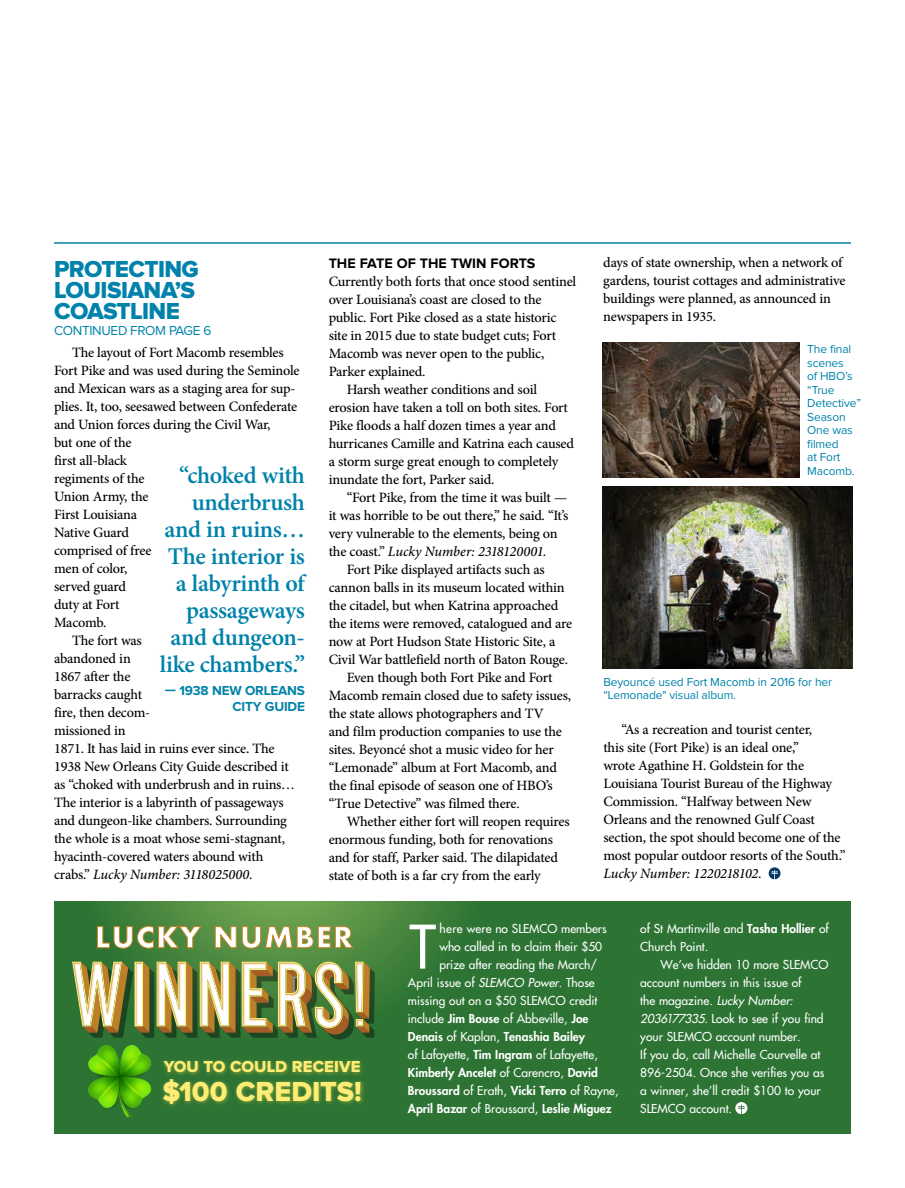
<style>
.page{position:relative;width:905px;height:1188px;background:#fff}
.page>*{position:absolute;margin:0;border:0;box-sizing:border-box;transform-origin:0 0}
.t1{font:66px "Proxima Nova Cond";color:#fff}
.t2{font:28.5px "Proxima Nova Extrabld";color:#feed75}
.t3{font:600 24px/27px "Minion Pro";letter-spacing:-.015em;color:#0082aa;text-align:right}
.t4{font:24px/21px "Proxima Nova Extrabld";letter-spacing:-.025em;color:#0082aa}
.t5{font:16.5px "Proxima Nova Extrabld";letter-spacing:.005em;color:#feed75}
.t6{font:500 14.25px/18px "Minion Pro";letter-spacing:-.02em;color:#000}
.t7{font:italic 500 14.25px "Minion Pro";letter-spacing:-.005em;color:#000}
.t8{font:700 14.25px "Proxima Nova";color:#000}
.t9{font:700 13.5px/16.2px "Proxima Nova";letter-spacing:-.015em;color:#0082aa;text-align:right}
.t10{font:13.5px "Proxima Nova";letter-spacing:-.025em;color:#0082aa}
.t11{font:12px/18px "Futura";color:#fff}
.t12{font:800 12px "Futura";color:#fff}
.t13{font:12px/13.5px "Proxima Nova";letter-spacing:-.01em;color:#0082aa}
.s1{font-style:normal}
.s2{font-style:italic}
.s3{font-weight:800}
.s4{font-weight:400}
</style>
<div class="page">
<svg style="left:54px;top:902px;width:796px;height:232px;background:#317635"></svg>
<svg style="left:735px;top:1102px;width:12px;height:12px"></svg>
<svg style="left:97px;top:926px;width:257px;height:23px"></svg>
<svg style="left:72px;top:962px;width:303px;height:155px;background:#6c9049"></svg>
<img style="left:603px;top:487px;width:249px;height:182px">
<img style="left:603px;top:342px;width:196px;height:136px">
<svg style="left:768px;top:867px;width:12px;height:12px"></svg>
<hr style="left:54px;top:242px;width:796px;height:2px;background:#0082aa">
<p class="t6" style="left:603px;top:253px;width:244px">days of state ownership, when a network of gardens, tourist cottages and administrative buildings were planned, as announced in newspapers in 1935.</p>
<p class="t8" style="left:328px;top:256px;width:208px">THE FATE OF THE TWIN FORTS</p>
<p class="t6" style="left:328px;top:272px;width:249px">Currently both forts that once stood sentinel</p>
<p class="t6" style="left:328px;top:290px;width:214px">over Louisiana’s coast are closed to the</p>
<p class="t6" style="left:328px;top:308px;width:229px">public. Fort Pike closed as a state historic</p>
<p class="t6" style="left:328px;top:326px;width:229px">site in 2015 due to state budget cuts; Fort</p>
<p class="t6" style="left:328px;top:344px;width:217px">Macomb was never open to the public,</p>
<p class="t6" style="left:328px;top:362px;width:98px">Parker explained.</p>
<p class="t6" style="left:346px;top:380px;width:192px">Harsh weather conditions and soil</p>
<p class="t6" style="left:328px;top:398px;width:241px">erosion have taken a toll on both sites. Fort</p>
<p class="t6" style="left:328px;top:416px;width:229px">Pike floods a half dozen times a year and</p>
<p class="t6" style="left:328px;top:434px;width:247px">hurricanes Camille and Katrina each caused</p>
<p class="t6" style="left:328px;top:452px;width:231px">a storm surge great enough to completely</p>
<p class="t6" style="left:328px;top:470px;width:167px">inundate the fort, Parker said.</p>
<p class="t6" style="left:346px;top:488px;width:222px">“Fort Pike, from the time it was built —</p>
<p class="t6" style="left:328px;top:506px;width:241px">it was horrible to be out there,” he said. “It’s</p>
<p class="t6" style="left:328px;top:524px;width:230px">very vulnerable to the elements, being on</p>
<p class="t7" style="left:328px;top:541px;width:219px"><span class="s1">the coast.”</span> Lucky Number: 2318120001.</p>
<p class="t6" style="left:346px;top:560px;width:200px">Fort Pike displayed artifacts such as</p>
<p class="t6" style="left:328px;top:578px;width:237px">cannon balls in its museum located within</p>
<p class="t6" style="left:328px;top:596px;width:231px">the citadel, but when Katrina approached</p>
<p class="t6" style="left:328px;top:614px;width:245px">the items were removed, catalogued and are</p>
<p class="t6" style="left:328px;top:632px;width:228px">now at Port Hudson State Historic Site, a</p>
<p class="t6" style="left:328px;top:650px;width:241px">Civil War battlefield north of Baton Rouge.</p>
<p class="t6" style="left:346px;top:668px;width:207px">Even though both Fort Pike and Fort</p>
<p class="t6" style="left:328px;top:686px;width:244px">Macomb remain closed due to safety issues,</p>
<p class="t6" style="left:328px;top:704px;width:216px">the state allows photographers and TV</p>
<p class="t6" style="left:328px;top:722px;width:235px">and film production companies to use the</p>
<p class="t6" style="left:328px;top:740px;width:227px">sites. Beyoncé shot a music video for her</p>
<p class="t6" style="left:328px;top:758px;width:230px">“Lemonade” album at Fort Macomb, and</p>
<p class="t6" style="left:328px;top:776px;width:225px">the final episode of season one of HBO’s</p>
<p class="t6" style="left:328px;top:794px;width:192px">“True Detective” was filmed there.</p>
<p class="t6" style="left:346px;top:812px;width:224px">Whether either fort will reopen requires</p>
<p class="t6" style="left:328px;top:830px;width:226px">enormous funding, both for renovations</p>
<p class="t6" style="left:328px;top:848px;width:231px">and for staff, Parker said. The dilapidated</p>
<p class="t6" style="left:328px;top:866px;width:213px">state of both is a far cry from the early</p>
<h3 class="t4" style="left:54px;top:259px;width:146px">PROTECTING<br>LOUISIANA’S<br>COASTLINE</h3>
<p class="t10" style="left:54px;top:324px;width:159px">CONTINUED FROM PAGE 6</p>
<p class="t13" style="left:807px;top:343px;width:55px">The final scenes<br>of HBO’s “True<br>Detective”<br>Season<br>One was filmed<br>at Fort<br>Macomb.</p>
<p class="t6" style="left:72px;top:344px;width:213px">The layout of Fort Macomb resembles</p>
<p class="t6" style="left:54px;top:362px;width:247px">Fort Pike and was used during the Seminole</p>
<p class="t6" style="left:54px;top:380px;width:243px">and Mexican wars as a staging area for sup-</p>
<p class="t6" style="left:54px;top:398px;width:245px">plies. It, too, seesawed between Confederate</p>
<p class="t6" style="left:54px;top:416px;width:218px">and Union forces during the Civil War,</p>
<p class="t6" style="left:54px;top:434px;width:79px">but one of the</p>
<p class="t6" style="left:54px;top:452px;width:75px">first all-black</p>
<p class="t6" style="left:54px;top:470px;width:92px">regiments of the</p>
<p class="t6" style="left:54px;top:488px;width:96px">Union Army, the</p>
<p class="t6" style="left:54px;top:506px;width:85px">First Louisiana</p>
<p class="t6" style="left:54px;top:524px;width:77px">Native Guard</p>
<p class="t6" style="left:54px;top:542px;width:99px">comprised of free</p>
<p class="t6" style="left:54px;top:560px;width:75px">men of color,</p>
<p class="t6" style="left:54px;top:578px;width:74px">served guard</p>
<p class="t6" style="left:54px;top:596px;width:67px">duty at Fort</p>
<p class="t6" style="left:54px;top:614px;width:54px">Macomb.</p>
<p class="t6" style="left:72px;top:632px;width:71px">The fort was</p>
<p class="t6" style="left:54px;top:650px;width:78px">abandoned in</p>
<p class="t6" style="left:54px;top:668px;width:78px">1867 after the</p>
<p class="t6" style="left:54px;top:686px;width:90px">barracks caught</p>
<p class="t6" style="left:54px;top:704px;width:98px">fire, then decom-</p>
<p class="t6" style="left:54px;top:722px;width:73px">missioned in</p>
<p class="t6" style="left:54px;top:740px;width:222px">1871. It has laid in ruins ever since. The</p>
<p class="t6" style="left:54px;top:758px;width:236px">1938 New Orleans City Guide described it</p>
<p class="t6" style="left:54px;top:776px;width:242px">as “choked with underbrush and in ruins…</p>
<p class="t6" style="left:54px;top:794px;width:231px">The interior is a labyrinth of passageways</p>
<p class="t6" style="left:54px;top:812px;width:234px">and dungeon-like chambers. Surrounding</p>
<p class="t6" style="left:54px;top:830px;width:233px">the whole is a moat whose semi-stagnant,</p>
<p class="t6" style="left:54px;top:848px;width:211px">hyacinth-covered waters abound with</p>
<p class="t7" style="left:54px;top:865px;width:200px"><span class="s1">crabs.”</span> Lucky Number: 3118025000.</p>
<h3 class="t3" style="left:160px;top:462px;width:146px">“choked with underbrush and in ruins…<br>The interior is a labyrinth of passageways and dungeon&shy;like chambers.”</h3>
<p class="t9" style="left:165px;top:683px;width:142px">— 1938 NEW ORLEANS<br>CITY GUIDE</p>
<p class="t13" style="left:603px;top:676px;width:230px">Beyouncé used Fort Macomb in 2016 for her “Lemonade" visual album.</p>
<p class="t6" style="left:603px;top:721px;width:244px;text-indent:18px">“As a recreation and tourist center,<br>this site (Fort Pike) is an ideal one,”<br>wrote Agathine H. Goldstein for the Louisiana Tourist Bureau of the Highway Commission. “Halfway between New Orleans and the renowned Gulf Coast section, the spot should become one of the most popular outdoor resorts of the South.”</p>
<p class="t7" style="left:603px;top:864px;width:160px">Lucky Number: 1220218102.</p>
<p class="t5" style="left:164px;top:1059px;width:198px">YOU TO COULD RECEIVE</p>
<h2 class="t2" style="left:162px;top:1078px;width:201px">$100 CREDITS!</h2>
<h1 class="t1" style="left:408px;top:916px;width:31px">T</h1>
<p class="t11" style="left:439px;top:919px;width:169px">here were no SLEMCO members</p>
<p class="t11" style="left:439px;top:937px;width:164px">who called in to claim their $50</p>
<p class="t11" style="left:439px;top:955px;width:159px">prize after reading the March/</p>
<p class="t11" style="left:408px;top:973px;width:188px">April issue of <span class="s2">SLEMCO Power</span>. Those</p>
<p class="t11" style="left:408px;top:991px;width:191px">missing out on a $50 SLEMCO credit</p>
<p class="t11" style="left:408px;top:1009px;width:182px">include <span class="s3">Jim Bouse</span> of Abbeville, <span class="s3">Joe</span></p>
<p class="t12" style="left:408px;top:1028px;width:179px">Denais <span class="s4">of Kaplan,</span> Tenashia Bailey</p>
<p class="t11" style="left:408px;top:1045px;width:191px">of Lafayette, <span class="s3">Tim Ingram</span> of Lafayette,</p>
<p class="t12" style="left:408px;top:1064px;width:191px">Kimberly Ancelet <span class="s4">of Carencro,</span> David</p>
<p class="t12" style="left:408px;top:1082px;width:212px">Broussard <span class="s4">of Erath,</span> Vicki Terro <span class="s4">of Rayne,</span></p>
<p class="t12" style="left:408px;top:1100px;width:205px">April Bazar <span class="s4">of Broussard,</span> Leslie Miguez</p>
<p class="t11" style="left:640px;top:919px;width:190px">of St Martinville and <span class="s3">Tasha Hollier</span> of<br>Church Point.</p>
<p class="t11" style="left:640px;top:955px;width:190px;text-indent:20px">We’ve hidden 10 more SLEMCO account numbers in this issue of<br>the magazine. <span class="s2">Lucky Number:<br>2036177335.</span> Look to see if you find your SLEMCO account number.<br>If you do, call Michelle Courvelle at<br>896-2504. Once she verifies you as a winner, she’ll credit $100 to your<br>SLEMCO account.</p>
</div>
